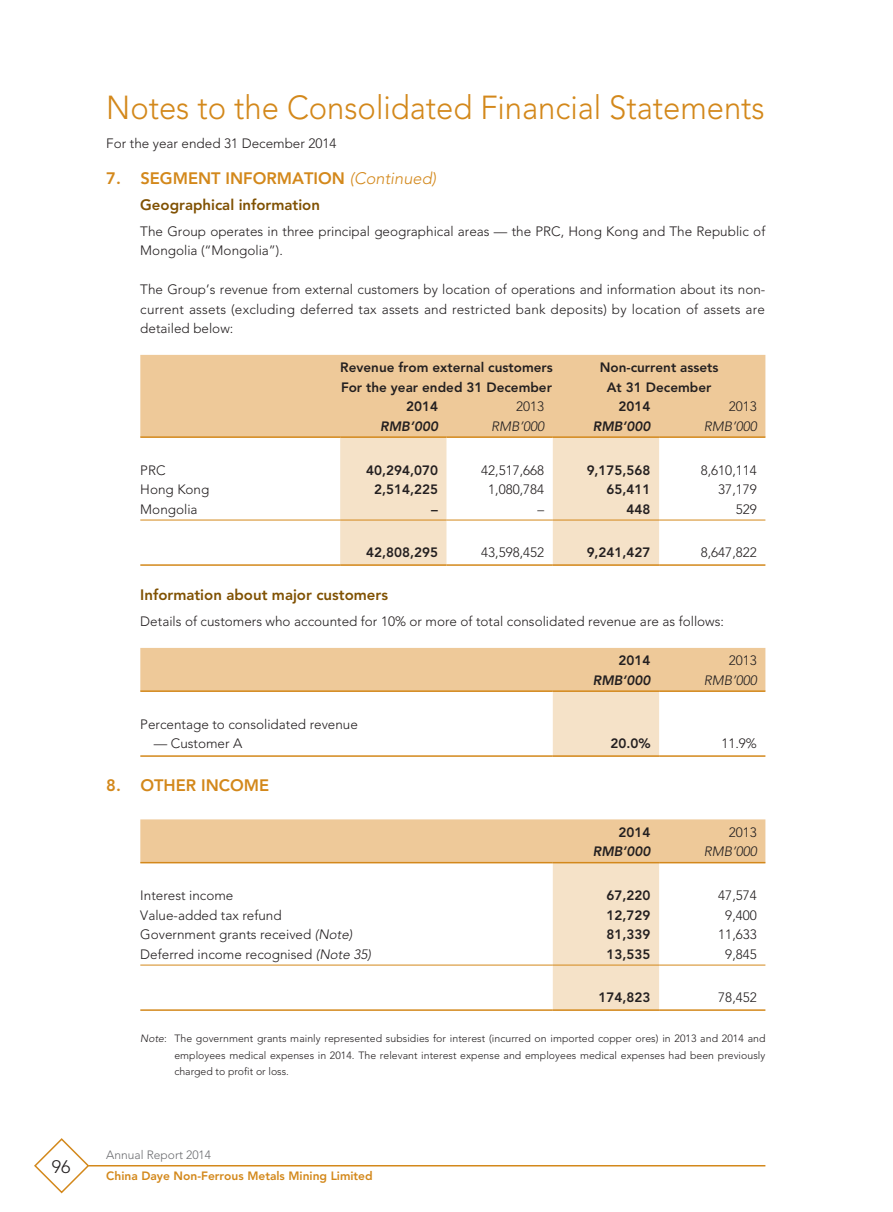
<style>
.page{position:relative;width:893px;height:1212px;background:#fff}
.page>*{position:absolute;margin:0;border:0;box-sizing:border-box;transform-origin:0 0}
.t1{font:300 33px "Avenir LT Std";color:#d3881b;scale:.94 1}
.t2{font:300 18px "Avenir LT Std";color:#231f20}
._01_H1{font:800 16.5px "Avenir LT Std";color:#d3881b}
._02_H2{font:800 15px "Avenir LT Std";color:#805102}
._00_txt{font:300 13.5px/19.5px "Avenir LT Std";color:#231f20}
._50_Table_txt{font:300 13.5px "Avenir LT Std";color:#231f20}
._50_Table_txt-2{font:800 13.5px "Avenir LT Std";color:#231f20}
._50_Table_txt-3{font:italic 800 13.5px "Avenir LT Std";color:#231f20}
._50_Table_txt-4{font:italic 300 13.5px "Avenir LT Std";color:#231f20}
.t3{font:800 12px "Avenir LT Std";color:#d3881b}
.t4{font:300 12px "Avenir LT Std";color:#6c6d70}
._06_Notes{font:300 10.5px/16.5px "Avenir LT Std";letter-spacing:.005em;color:#231f20;text-align:justify}
.s1{font-weight:300;font-style:italic}
.s2{font-style:italic}
</style>
<div class="page">
<svg style="left:34px;top:1138px;width:56px;height:56px"></svg>
<hr style="left:88px;top:1165px;width:677px;height:1px;background:#d3881b">
<div style="left:140px;top:355px;width:625px;height:81px;background:#eec999"></div>
<svg style="left:340px;top:438px;width:319px;height:126px"></svg>
<hr style="left:140px;top:436px;width:200px;height:2px;background:#d3881b">
<hr style="left:340px;top:436px;width:106px;height:2px;background:#d3881b">
<hr style="left:446px;top:436px;width:107px;height:2px;background:#d3881b">
<hr style="left:553px;top:436px;width:106px;height:2px;background:#d3881b">
<hr style="left:659px;top:436px;width:106px;height:2px;background:#d3881b">
<hr style="left:140px;top:520px;width:200px;height:1px;background:#d3881b">
<hr style="left:340px;top:520px;width:106px;height:1px;background:#d3881b">
<hr style="left:446px;top:520px;width:107px;height:1px;background:#d3881b">
<hr style="left:553px;top:520px;width:106px;height:1px;background:#d3881b">
<hr style="left:659px;top:520px;width:106px;height:1px;background:#d3881b">
<hr style="left:140px;top:564px;width:200px;height:2px;background:#d3881b">
<hr style="left:340px;top:564px;width:106px;height:2px;background:#d3881b">
<hr style="left:446px;top:564px;width:107px;height:2px;background:#d3881b">
<hr style="left:553px;top:564px;width:106px;height:2px;background:#d3881b">
<hr style="left:659px;top:564px;width:106px;height:2px;background:#d3881b">
<svg style="left:140px;top:648px;width:625px;height:107px"></svg>
<hr style="left:140px;top:690px;width:413px;height:2px;background:#d3881b">
<hr style="left:553px;top:690px;width:106px;height:2px;background:#d3881b">
<hr style="left:659px;top:690px;width:106px;height:2px;background:#d3881b">
<hr style="left:140px;top:755px;width:413px;height:2px;background:#d3881b">
<hr style="left:553px;top:755px;width:106px;height:2px;background:#d3881b">
<hr style="left:659px;top:755px;width:106px;height:2px;background:#d3881b">
<svg style="left:140px;top:819px;width:625px;height:190px"></svg>
<hr style="left:140px;top:862px;width:413px;height:1px;background:#d3881b">
<hr style="left:553px;top:862px;width:106px;height:1px;background:#d3881b">
<hr style="left:659px;top:862px;width:106px;height:1px;background:#d3881b">
<hr style="left:140px;top:965px;width:413px;height:1px;background:#d3881b">
<hr style="left:553px;top:965px;width:106px;height:1px;background:#d3881b">
<hr style="left:659px;top:965px;width:106px;height:1px;background:#d3881b">
<hr style="left:140px;top:1009px;width:413px;height:2px;background:#d3881b">
<hr style="left:553px;top:1009px;width:106px;height:2px;background:#d3881b">
<hr style="left:659px;top:1009px;width:106px;height:2px;background:#d3881b">
<h2 class="t2" style="left:52px;top:1156px;width:20px">96</h2>
<h1 class="t1" style="left:106px;top:88px;width:702px">Notes to the Consolidated Financial Statements</h1>
<p class="_00_txt" style="left:106px;top:133px;width:232px">For the year ended 31 December 2014</p>
<p class="_01_H1" style="left:106px;top:168px;width:331px">7. SEGMENT INFORMATION <span class="s1">(Continued)</span></p>
<p class="_02_H2" style="left:140px;top:196px;width:181px">Geographical information</p>
<p class="_00_txt" style="left:140px;top:221px;width:626px">The Group operates in three principal geographical areas — the PRC, Hong Kong and The Republic of<br>Mongolia (“Mongolia”).</p>
<p class="_00_txt" style="left:140px;top:280px;width:626px;text-align:justify">The Group’s revenue from external customers by location of operations and information about its non&shy;current assets (excluding deferred tax assets and restricted bank deposits) by location of assets are detailed below:</p>
<p class="_50_Table_txt-2" style="left:340px;top:359px;width:214px">Revenue from external customers</p>
<p class="_50_Table_txt-2" style="left:600px;top:359px;width:120px">Non-current assets</p>
<p class="_50_Table_txt-2" style="left:341px;top:379px;width:212px">For the year ended 31 December</p>
<p class="_50_Table_txt-2" style="left:607px;top:379px;width:106px">At 31 December</p>
<p class="_50_Table_txt-2" style="left:406px;top:398px;width:33px">2014</p>
<p class="_50_Table_txt" style="left:516px;top:398px;width:30px">2013</p>
<p class="_50_Table_txt-2" style="left:619px;top:398px;width:33px">2014</p>
<p class="_50_Table_txt" style="left:729px;top:398px;width:30px">2013</p>
<p class="_50_Table_txt-3" style="left:380px;top:418px;width:59px">RMB’000</p>
<p class="_50_Table_txt-4" style="left:491px;top:418px;width:55px">RMB’000</p>
<p class="_50_Table_txt-3" style="left:593px;top:418px;width:59px">RMB’000</p>
<p class="_50_Table_txt-4" style="left:704px;top:418px;width:55px">RMB’000</p>
<p class="_50_Table_txt" style="left:140px;top:462px;width:27px">PRC</p>
<p class="_50_Table_txt-2" style="left:366px;top:462px;width:73px">40,294,070</p>
<p class="_50_Table_txt" style="left:481px;top:462px;width:65px">42,517,668</p>
<p class="_50_Table_txt-2" style="left:587px;top:462px;width:65px">9,175,568</p>
<p class="_50_Table_txt" style="left:701px;top:462px;width:58px">8,610,114</p>
<p class="_50_Table_txt" style="left:140px;top:481px;width:71px">Hong Kong</p>
<p class="_50_Table_txt-2" style="left:374px;top:481px;width:65px">2,514,225</p>
<p class="_50_Table_txt" style="left:488px;top:481px;width:58px">1,080,784</p>
<p class="_50_Table_txt-2" style="left:607px;top:481px;width:45px">65,411</p>
<p class="_50_Table_txt" style="left:718px;top:481px;width:40px">37,179</p>
<p class="_50_Table_txt" style="left:140px;top:501px;width:59px">Mongolia</p>
<p class="_50_Table_txt-2" style="left:431px;top:501px;width:8px">–</p>
<p class="_50_Table_txt" style="left:538px;top:501px;width:8px">–</p>
<p class="_50_Table_txt-2" style="left:627px;top:501px;width:25px">448</p>
<p class="_50_Table_txt" style="left:736px;top:501px;width:23px">529</p>
<p class="_50_Table_txt-2" style="left:366px;top:544px;width:73px">42,808,295</p>
<p class="_50_Table_txt" style="left:481px;top:544px;width:65px">43,598,452</p>
<p class="_50_Table_txt-2" style="left:587px;top:544px;width:65px">9,241,427</p>
<p class="_50_Table_txt" style="left:701px;top:544px;width:58px">8,647,822</p>
<p class="_02_H2" style="left:140px;top:586px;width:249px">Information about major customers</p>
<p class="_00_txt" style="left:140px;top:612px;width:585px">Details of customers who accounted for 10% or more of total consolidated revenue are as follows:</p>
<p class="_50_Table_txt-2" style="left:619px;top:652px;width:33px">2014</p>
<p class="_50_Table_txt" style="left:729px;top:652px;width:30px">2013</p>
<p class="_50_Table_txt-3" style="left:593px;top:672px;width:59px">RMB’000</p>
<p class="_50_Table_txt-4" style="left:704px;top:672px;width:55px">RMB’000</p>
<p class="_50_Table_txt" style="left:140px;top:716px;width:219px">Percentage to consolidated revenue</p>
<p class="_50_Table_txt" style="left:154px;top:735px;width:90px">— Customer A</p>
<p class="_50_Table_txt-2" style="left:610px;top:735px;width:42px">20.0%</p>
<p class="_50_Table_txt" style="left:721px;top:735px;width:37px">11.9%</p>
<p class="_01_H1" style="left:106px;top:776px;width:164px">8. OTHER INCOME</p>
<p class="_50_Table_txt-2" style="left:619px;top:824px;width:33px">2014</p>
<p class="_50_Table_txt" style="left:729px;top:824px;width:30px">2013</p>
<p class="_50_Table_txt-3" style="left:593px;top:843px;width:59px">RMB’000</p>
<p class="_50_Table_txt-4" style="left:704px;top:843px;width:55px">RMB’000</p>
<p class="_50_Table_txt" style="left:140px;top:887px;width:95px">Interest income</p>
<p class="_50_Table_txt-2" style="left:607px;top:887px;width:45px">67,220</p>
<p class="_50_Table_txt" style="left:718px;top:887px;width:40px">47,574</p>
<p class="_50_Table_txt" style="left:140px;top:907px;width:143px">Value-added tax refund</p>
<p class="_50_Table_txt-2" style="left:607px;top:907px;width:45px">12,729</p>
<p class="_50_Table_txt" style="left:725px;top:907px;width:33px">9,400</p>
<p class="_50_Table_txt" style="left:140px;top:926px;width:214px">Government grants received <span class="s2">(Note)</span></p>
<p class="_50_Table_txt-2" style="left:607px;top:926px;width:45px">81,339</p>
<p class="_50_Table_txt" style="left:718px;top:926px;width:40px">11,633</p>
<p class="_50_Table_txt" style="left:140px;top:946px;width:232px">Deferred income recognised <span class="s2">(Note 35)</span></p>
<p class="_50_Table_txt-2" style="left:607px;top:946px;width:45px">13,535</p>
<p class="_50_Table_txt" style="left:725px;top:946px;width:33px">9,845</p>
<p class="_50_Table_txt-2" style="left:599px;top:989px;width:53px">174,823</p>
<p class="_50_Table_txt" style="left:718px;top:989px;width:40px">78,452</p>
<p class="_06_Notes" style="left:174px;top:1030px;width:593px;text-indent:-34px"><span class="s2">Note</span>: The government grants mainly represented subsidies for interest (incurred on imported copper ores) in 2013 and 2014 and employees medical expenses in 2014. The relevant interest expense and employees medical expenses had been previously charged to profit or loss.</p>
<p class="t4" style="left:106px;top:1147px;width:106px">Annual Report 2014</p>
<p class="t3" style="left:106px;top:1168px;width:268px">China Daye Non-Ferrous Metals Mining Limited</p>
</div>
